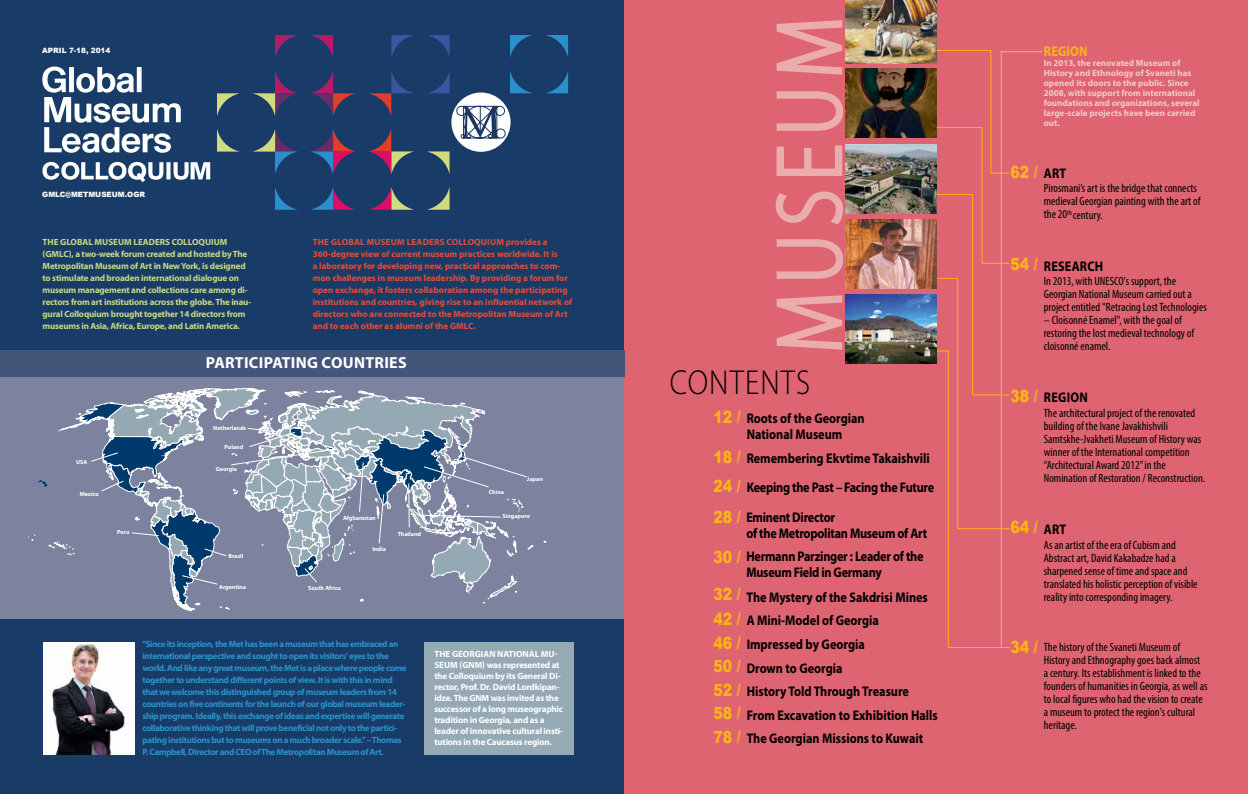
<style>
.page{position:relative;width:1248px;height:794px;background:#fff}
.page>*{position:absolute;margin:0;border:0;box-sizing:border-box;transform-origin:0 0}
.t1{font:300 34.8px "Myriad Pro";letter-spacing:.04em;color:#000;scale:.87 1}
.t2{font:900 16.8px "Arial";color:#fcb316;scale:.83 1}
.t3{font:700 16px "Myriad Pro";letter-spacing:.02em;color:#fff}
.t4{font:700 14px/23.6px "Myriad Pro";color:#000;scale:.87 1}
.t5{font:700 14px/16px "Myriad Pro";letter-spacing:-.02em;color:#000;scale:.87 1}
.t6{font:700 14px "Myriad Pro";letter-spacing:.02em;color:#000;scale:.87 1}
.t7{font:700 14px "Myriad Pro";color:#fcb316;scale:.87 1}
.t8{font:condensed 12px/13px "Myriad Pro";color:#000}
.t9{font:700 9px/12px "Myriad Pro";letter-spacing:-.04em;color:#2b91cb}
.t10{font:700 9px/12px "Myriad Pro";color:#e84b37}
.t11{font:700 9px/12px "Myriad Pro";letter-spacing:-.02em;color:#c6d983}
.t12{font:700 9px/11px "Myriad Pro";letter-spacing:-.02em;color:#fff}
.t13{font:700 9px/10px "Myriad Pro";color:#f2cbc9}
.t14{font:900 7.3px "Arial";color:#fff}
.t15{font:700 6px "Myriad Pro";color:#fff}
.s1{font-family:"Arial";font-weight:900;font-size:16.8px;color:#fcb316}
</style>
<div class="page">
<div style="left:0;top:0;width:624px;height:794px;background:#183c67"></div>
<div style="left:0;top:351px;width:623px;height:268px;background:#7d829e"></div>
<div style="left:624px;top:0;width:623px;height:794px;background:#dd6470"></div>
<svg style="left:935px;top:50px;width:108px;height:598px"></svg>
<div style="left:0;top:351px;width:624px;height:26px;background:#44557a"></div>
<svg style="left:28px;top:388px;width:505px;height:223px"></svg>
<img style="left:43px;top:642px;width:91px;height:112px">
<div style="left:424px;top:642px;width:149px;height:112px;background:#96aab5"></div>
<div style="left:451px;top:92px;width:59px;height:60px;background:#fff;border-radius:50%"></div>
<svg style="left:456px;top:105px;width:50px;height:39px"></svg>
<svg style="left:275px;top:35px;width:22px;height:22px"></svg>
<svg style="left:311px;top:35px;width:22px;height:22px"></svg>
<svg style="left:217px;top:93px;width:22px;height:22px"></svg>
<svg style="left:217px;top:129px;width:22px;height:23px"></svg>
<svg style="left:253px;top:71px;width:44px;height:44px"></svg>
<svg style="left:253px;top:129px;width:44px;height:44px"></svg>
<svg style="left:275px;top:188px;width:22px;height:22px"></svg>
<svg style="left:311px;top:71px;width:44px;height:44px"></svg>
<svg style="left:311px;top:129px;width:44px;height:44px"></svg>
<svg style="left:311px;top:188px;width:44px;height:22px"></svg>
<svg style="left:369px;top:129px;width:44px;height:44px"></svg>
<svg style="left:369px;top:188px;width:44px;height:22px"></svg>
<svg style="left:427px;top:189px;width:22px;height:21px"></svg>
<svg style="left:427px;top:151px;width:22px;height:21px"></svg>
<svg style="left:391px;top:35px;width:22px;height:22px"></svg>
<svg style="left:369px;top:71px;width:44px;height:44px"></svg>
<svg style="left:428px;top:73px;width:21px;height:20px"></svg>
<svg style="left:428px;top:35px;width:21px;height:20px"></svg>
<svg style="left:510px;top:35px;width:22px;height:22px"></svg>
<svg style="left:510px;top:71px;width:22px;height:22px"></svg>
<svg style="left:547px;top:71px;width:21px;height:22px"></svg>
<svg style="left:546px;top:35px;width:22px;height:22px"></svg>
<svg style="left:42px;top:67px;width:139px;height:86px"></svg>
<svg style="left:42px;top:162px;width:168px;height:20px"></svg>
<svg style="left:776px;top:295px;width:67px;height:55px"></svg>
<svg style="left:776px;top:239px;width:68px;height:40px"></svg>
<svg style="left:775px;top:191px;width:69px;height:34px"></svg>
<svg style="left:776px;top:145px;width:67px;height:31px"></svg>
<svg style="left:776px;top:91px;width:68px;height:40px"></svg>
<svg style="left:776px;top:20px;width:67px;height:55px"></svg>
<img style="left:845px;top:0;width:90px;height:63px">
<img style="left:845px;top:145px;width:90px;height:68px">
<img style="left:845px;top:69px;width:90px;height:69px">
<img style="left:845px;top:220px;width:90px;height:68px">
<img style="left:845px;top:295px;width:90px;height:69px">
<p class="t14" style="left:42px;top:46px;width:69px">APRIL 7-18, 2014</p>
<p class="t14" style="left:42px;top:190px;width:104px">GMLC@METMUSEUM.OGR</p>
<p class="t11" style="left:43px;top:235px;width:210px">The Global Museum Leaders Colloquium (GMLC), a two-week forum created and hosted by The Metropolitan Museum of Art in New York, is designed to stimulate and broaden international dialogue on museum management and collections care among di&shy;rectors from art institutions across the globe. The inau&shy;gural Colloquium brought together 14 directors from museums in Asia, Africa, Europe, and Latin America.</p>
<p class="t10" style="left:313px;top:235px;width:261px">The Global Museum Leaders Colloquium provides a 360-degree view of current museum practices worldwide. It is<br>a laboratory for developing new, practical approaches to com&shy;mon challenges in museum leadership. By providing a forum for open exchange, it fosters collaboration among the participating institutions and countries, giving rise to an influential network of directors who are connected to the Metropolitan Museum of Art and to each other as alumni of the GMLC.</p>
<h3 class="t3" style="left:206px;top:352px;width:202px">participating Countries</h3>
<p class="t15" style="left:76px;top:458px;width:5px">USA</p>
<p class="t15" style="left:80px;top:490px;width:21px">Mexico</p>
<p class="t15" style="left:117px;top:527px;width:14px">Peru</p>
<p class="t15" style="left:213px;top:423px;width:34px">Netherlands</p>
<p class="t15" style="left:224px;top:443px;width:20px">Poland</p>
<p class="t15" style="left:216px;top:465px;width:23px">Georgia</p>
<p class="t15" style="left:343px;top:514px;width:34px">Afghanistan</p>
<p class="t15" style="left:228px;top:552px;width:17px">Brazil</p>
<p class="t15" style="left:219px;top:583px;width:28px">Argentina</p>
<p class="t15" style="left:308px;top:584px;width:34px">South Africa</p>
<p class="t15" style="left:372px;top:545px;width:15px">India</p>
<p class="t15" style="left:397px;top:530px;width:25px">Thailand</p>
<p class="t15" style="left:488px;top:488px;width:17px">China</p>
<p class="t15" style="left:527px;top:475px;width:17px">Japan</p>
<p class="t15" style="left:502px;top:512px;width:29px">Singapore</p>
<p class="t9" style="left:142px;top:637px;width:266px">"Since its inception, the Met has been a museum that has embraced an international perspective and sought to open its visitors' eyes to the world. And like any great museum, the Met is a place where people come together to understand different points of view. It is with this in mind that we welcome this distinguished group of museum leaders from 14 countries on five continents for the launch of our global museum leader&shy;ship program. Ideally, this exchange of ideas and expertise will generate collaborative thinking that will prove beneficial not only to the partici&shy;pating institutions but to museums on a much broader scale." – Thomas P. Campbell, Director and CEO</p>
<p class="t9" style="left:252px;top:745px;width:132px">of The Metropolitan Museum of Art.</p>
<p class="t12" style="left:434px;top:648px;width:130px">The Georgian National Mu&shy;seum (GN M) was represented at the Colloquium by its General Di&shy;rector, Prof. Dr. David Lordkipan&shy;idze. The GN M was invited as the successor of a long museographic tradition in Georgia, and as a leader of innovative cultural insti&shy;tutions in the Caucasus region.</p>
<h1 class="t1" style="left:669px;top:364px;width:163px">CONTENTS</h1>
<h2 class="t2" style="left:713px;top:407px;width:34px">12 /</h2>
<p class="t4" style="left:746px;top:410px;width:137px;line-height:16px">Roots of the Georgian<br>National Museum</p>
<p class="t4" style="left:713px;top:446px;width:250px"><span class="s1">18 /</span> Remembering Ekvtime Takaishvili</p>
<p class="t5" style="left:713px;top:479px;width:255px"><span class="s1">24 /</span> Keeping the Past – Facing the Future</p>
<h2 class="t2" style="left:713px;top:508px;width:34px">28 /</h2>
<p class="t5" style="left:746px;top:508px;width:209px">Eminent Director<br>of the Metropolitan Museum of Art</p>
<h2 class="t2" style="left:713px;top:547px;width:34px">30 /</h2>
<p class="t5" style="left:746px;top:548px;width:205px">Hermann Parzinger : Leader of the<br>Museum Field in Germany</p>
<p class="t4" style="left:713px;top:585px;width:248px"><span class="s1">32 /</span> The Mystery of the Sakdrisi Mines</p>
<p class="t4" style="left:713px;top:608px;width:259px"><span class="s1">42 /</span> A Mini-Model of Georgia<br><span class="s1">46 /</span> Impressed by Georgia<br><span class="s1">50 /</span> Drown to Georgia<br><span class="s1">52 /</span> History Told Through Treasure<br><span class="s1">58 /</span> From Excavation to Exhibition Halls<br><span class="s1">78 /</span> The Georgian Missions to Kuwait</p>
<p class="t7" style="left:1043px;top:42px;width:10px">REGION</p>
<p class="t13" style="left:1043px;top:58px;width:157px">In 2013, the renovated Museum of<br>History and Ethnology of Svaneti has opened its doors to the public. Since<br>2008, with support from international foundations and organizations, several large-scale projects have been carried out.</p>
<h2 class="t2" style="left:1010px;top:162px;width:34px">62 /</h2>
<p class="t4" style="left:1043px;top:161px;width:27px">Art</p>
<p class="t8" style="left:1043px;top:182px;width:158px">Pirosmani’s art is the bridge that connects medieval Georgian painting with the art of the 20<sup>th</sup> century.</p>
<h2 class="t2" style="left:1010px;top:255px;width:34px">54 /</h2>
<p class="t6" style="left:1043px;top:257px;width:70px">Research</p>
<p class="t8" style="left:1043px;top:274px;width:165px">In 2013, with UNESCO's support, the<br>Georgian National Museum carried out a project entitled "Retracing Lost Technologies</p>
<p class="t8" style="left:1043px;top:313px;width:152px">– Cloisonné Enamel", with the goal of restoring the lost medieval technology of cloisonné enamel.</p>
<h2 class="t2" style="left:1010px;top:386px;width:34px">38 /</h2>
<p class="t4" style="left:1043px;top:385px;width:52px">Region</p>
<p class="t8" style="left:1043px;top:406px;width:163px">The architectural project of the renovated building of the Ivane Javakhishvili Samtskhe-Jvakheti Museum of History was winner of the International competition “Architectural Award 2012” in the Nomination of Restoration / Reconstruction.</p>
<h2 class="t2" style="left:1010px;top:518px;width:34px">64 /</h2>
<p class="t4" style="left:1043px;top:517px;width:27px">Art</p>
<p class="t8" style="left:1043px;top:538px;width:155px">As an artist of the era of Cubism and Abstract art, David Kakabadze had a sharpened sense of time and space and translated his holistic perception of visible reality into corresponding imagery.</p>
<h2 class="t2" style="left:1010px;top:637px;width:34px">34 /</h2>
<p class="t8" style="left:1043px;top:641px;width:165px">The history of the Svaneti Museum of History and Ethnography goes back almost a century. Its establishment is linked to the founders of humanities in Georgia, as well as to local figures who had the vision to create a museum to protect the region's cultural heritage.</p>
</div>
